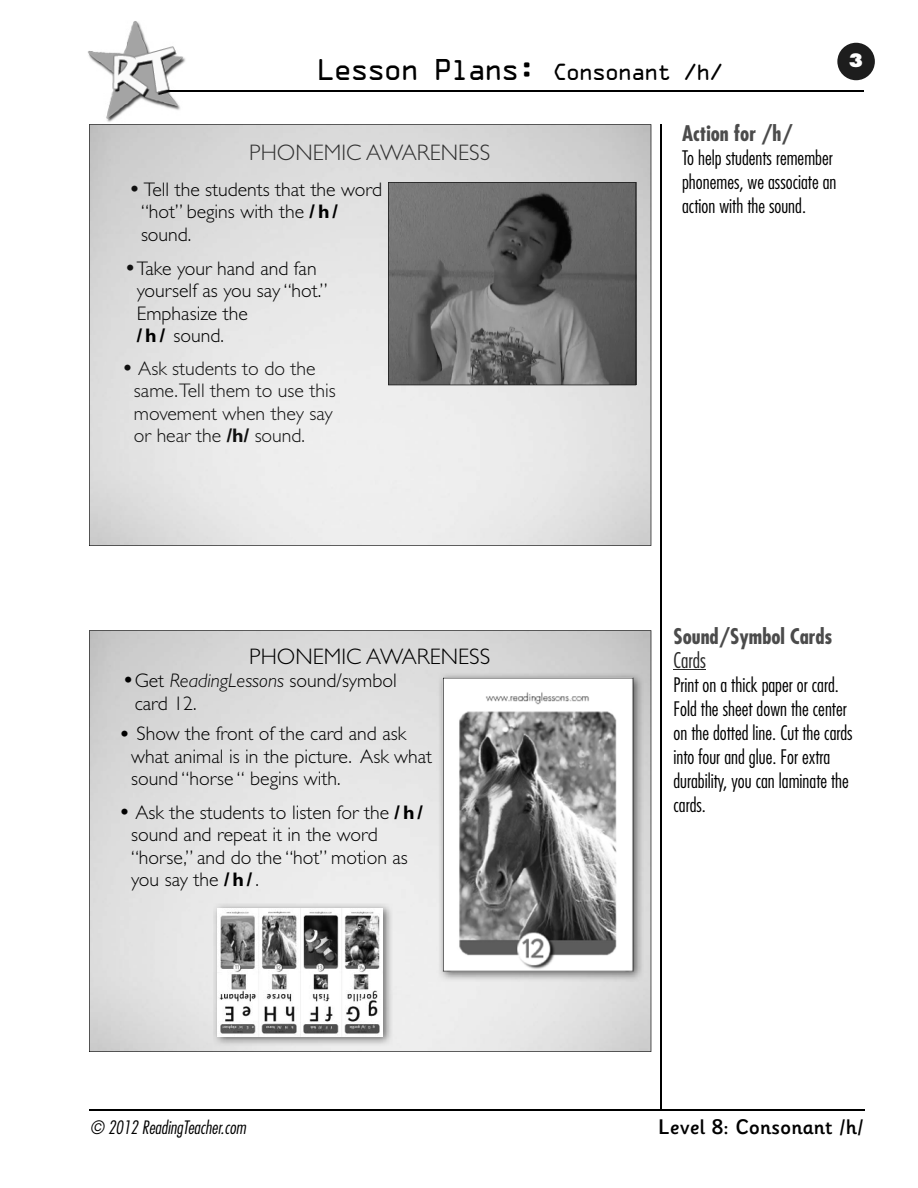
<style>
.page{position:relative;width:918px;height:1188px;background:#fff}
.page>*{position:absolute;margin:0;border:0;box-sizing:border-box;transform-origin:0 0}
.t1{font:27px "OCRA";letter-spacing:-.1em;color:#000}
.t2{font:300 22.5px "Gill Sans";color:#323232}
.t3{font:300 22.5px "Gill Sans";color:#000}
.t4{font:700 condensed 21px "Futura";color:#4b4b4b}
.t5{font:500 21px "Sassoon Primary Infant";color:#000}
.t6{font:300 condensed 21px "Futura";color:#272727}
.t7{font:300 19.65px/22.5px "Gill Sans";color:#000}
.t8{font:300 19.65px/22.5px "Gill Sans";color:#101010}
.t9{font:300 condensed 19.5px/24px "Futura";color:#000}
.t10{font:italic 300 condensed 18px "Futura";color:#000}
.t11{font:800 18px "Futura";color:#fff}
.s1{font-size:21px}
.s2{font-size:24.6px;color:#101010}
.s3{font-weight:700}
.s4{font-size:24.6px}
.s5{font-style:italic}
</style>
<div class="page">
<div style="left:837px;top:43px;width:38px;height:37px;background:#1d1d1d;border-radius:50%"></div>
<hr style="left:158px;top:90px;width:706px;height:2px;background:#000">
<hr style="left:661px;top:124px;width:1px;height:986px;background:#000">
<hr style="left:89px;top:1109px;width:776px;height:2px;background:#000">
<img style="left:88px;top:21px;width:98px;height:101px">
<img style="left:158px;top:90px;width:28px;height:2px">
<svg style="left:89px;top:124px;width:562px;height:422px;background:#c5c5c5"></svg>
<svg style="left:89px;top:630px;width:562px;height:422px;background:#cbcbcb"></svg>
<hr style="left:673px;top:669px;width:33px;height:1px;background:#272727">
<h1 class="t1" style="left:316px;top:58px;width:409px">Lesson Plans: <span class="s1">Consonant /h/</span></h1>
<p class="t11" style="left:849px;top:49px;width:16px">3</p>
<p class="t2" style="left:249px;top:140px;width:242px">PHONEMIC AWARENESS</p>
<p class="t7" style="left:141px;top:178px;width:243px;text-indent:-13px"><span class="s2">•</span> Tell the students that the word “hot” begins with the <span class="s3">/h/ </span>sound.</p>
<p class="t7" style="left:137px;top:257px;width:192px;text-indent:-13px"><span class="s2">•</span>Take your hand and fan yourself as you say “hot.”<br>Emphasize the<br><span class="s3">/h/</span> sound.</p>
<p class="t8" style="left:134px;top:357px;width:203px;text-indent:-13px"><span class="s4">•</span> Ask students to do the same.Tell them to use this movement when they say or hear the <span class="s3">/h/</span> sound.</p>
<p class="t3" style="left:249px;top:644px;width:242px">PHONEMIC AWARENESS</p>
<p class="t7" style="left:135px;top:669px;width:264px;text-indent:-13px"><span class="s4">•</span>Get <span class="s5">ReadingLessons</span> sound/symbol card 12.</p>
<p class="t7" style="left:131px;top:722px;width:302px;text-indent:-13px"><span class="s4">•</span> Show the front of the card and ask what animal is in the picture. Ask what sound “horse “ begins with.</p>
<p class="t7" style="left:131px;top:801px;width:293px;text-indent:-13px"><span class="s4">•</span> Ask the students to listen for the <span class="s3">/h/ </span>sound and repeat it in the word “horse,” and do the “hot” motion as you say the <span class="s3">/h/</span> .</p>
<p class="t10" style="left:90px;top:1116px;width:157px">© 2012 ReadingTeacher.com</p>
<p class="t4" style="left:682px;top:120px;width:112px">Action for /h/</p>
<p class="t9" style="left:682px;top:145px;width:156px">To help students remember phonemes, we associate an action with the sound.</p>
<p class="t4" style="left:673px;top:623px;width:160px">Sound/Symbol Cards</p>
<p class="t6" style="left:673px;top:647px;width:34px">Cards</p>
<p class="t9" style="left:673px;top:672px;width:181px">Print on a thick paper or card.<br>Fold the sheet down the center on the dotted line. Cut the cards into four and glue. For extra durability, you can laminate the cards.</p>
<p class="t5" style="left:658px;top:1115px;width:207px">Level 8: Consonant /h/</p>
</div>
